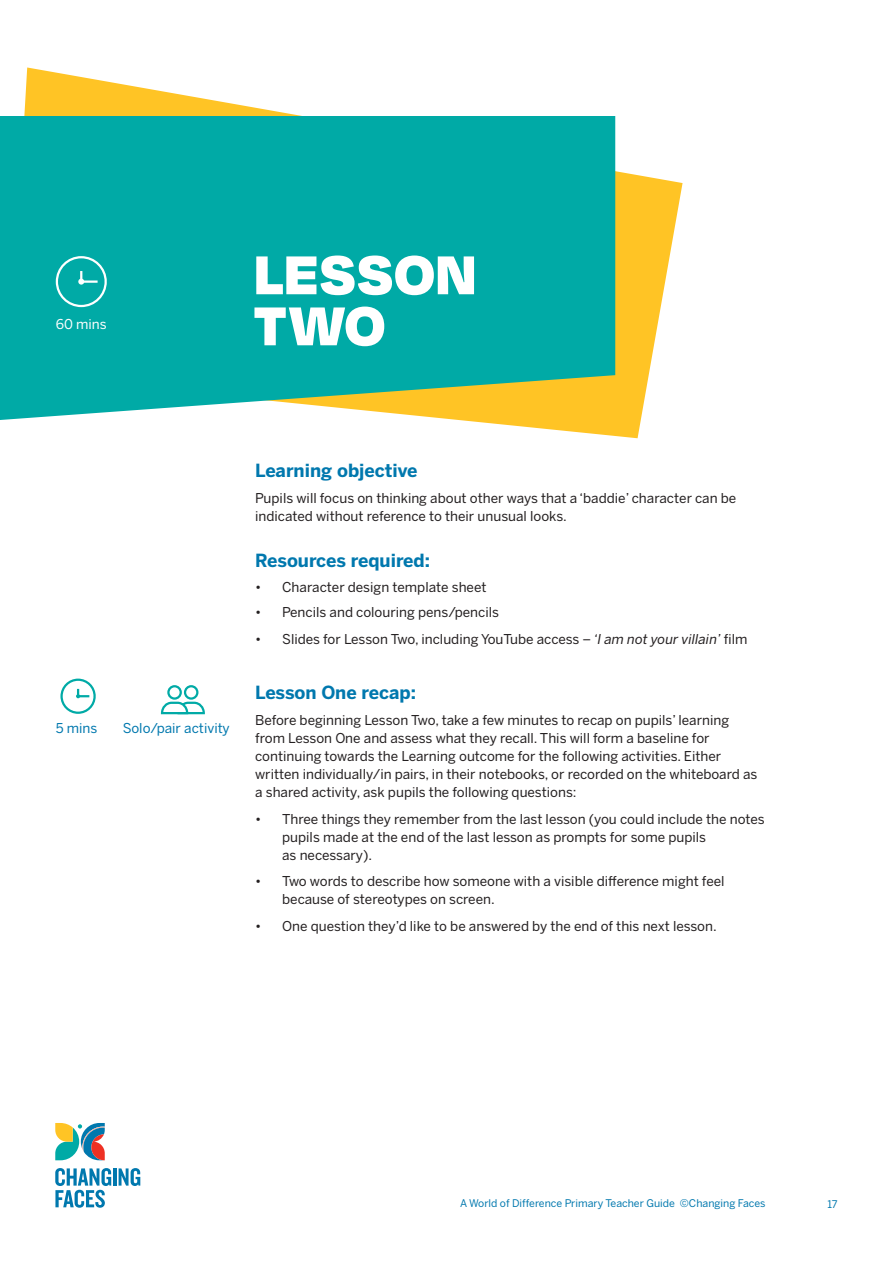
<style>
.page{position:relative;width:893px;height:1263px;background:#fff}
.page>*{position:absolute;margin:0;border:0;box-sizing:border-box;transform-origin:0 0}
.t1{font:900 63px "Degular";letter-spacing:.005em;color:#fff}
.t2{font:700 18px "Benton Sans";color:#0078ae}
.t3{font:13.5px/18px "Benton Sans";color:#231f20}
.t4{font:13.5px "Benton Sans";color:#0078ae}
.t5{font:13.5px "Benton Sans";color:#fff}
.t6{font:10.5px "Benton Sans";color:#0078ae}
.s1{font-style:italic}
</style>
<div class="page">
<hr style="left:113px;top:1168px;width:3px;height:17px;background:#0078ae">
<svg style="left:119px;top:1168px;width:21px;height:18px"></svg>
<svg style="left:55px;top:1168px;width:56px;height:40px"></svg>
<svg style="left:55px;top:1123px;width:50px;height:38px"></svg>
<div style="left:184px;top:685px;width:14px;height:15px;border:2px solid #00aaa6;border-radius:50%"></div>
<svg style="left:24px;top:67px;width:658px;height:371px"></svg>
<svg style="left:0;top:116px;width:615px;height:304px;background:#13ada1"></svg>
<div style="left:56px;top:256px;width:51px;height:51px;border:2px solid #fff;border-radius:50%"></div>
<svg style="left:78px;top:271px;width:6px;height:14px"></svg>
<hr style="left:81px;top:280px;width:17px;height:3px;background:#fff">
<svg style="left:160px;top:701px;width:45px;height:14px"></svg>
<div style="left:60px;top:679px;width:36px;height:35px;border:2px solid #00aaa6;border-radius:50%"></div>
<svg style="left:76px;top:689px;width:13px;height:9px"></svg>
<div style="left:167px;top:685px;width:15px;height:15px;border:2px solid #00aaa6;border-radius:50%"></div>
<p class="t5" style="left:56px;top:316px;width:53px">60 mins</p>
<h1 class="t1" style="left:254px;top:233px;width:224px">LESSON</h1>
<h1 class="t1" style="left:254px;top:284px;width:133px">TWO</h1>
<p class="t4" style="left:56px;top:720px;width:43px">5 mins</p>
<p class="t4" style="left:123px;top:720px;width:109px">Solo/pair activity</p>
<h2 class="t2" style="left:255px;top:459px;width:164px">Learning objective</h2>
<p class="t3" style="left:255px;top:489px;width:483px">Pupils will focus on thinking about other ways that a ‘baddie’ character can be indicated without reference to their unusual looks.</p>
<h2 class="t2" style="left:255px;top:550px;width:177px">Resources required:</h2>
<p class="t3" style="left:255px;top:578px;width:233px">• Character design template sheet</p>
<p class="t3" style="left:255px;top:603px;width:245px">• Pencils and colouring pens/pencils</p>
<p class="t3" style="left:255px;top:630px;width:494px">• Slides for Lesson Two, including YouTube access – <span class="s1">‘I am not your villain’</span> film</p>
<h2 class="t2" style="left:255px;top:681px;width:162px">Lesson One recap:</h2>
<p class="t3" style="left:255px;top:711px;width:504px">Before beginning Lesson Two, take a few minutes to recap on pupils’ learning from Lesson One and assess what they recall. This will form a baseline for continuing towards the Learning outcome for the following activities. Either written individually/in pairs, in their notebooks, or recorded on the whiteboard as a shared activity, ask pupils the following questions:</p>
<p class="t3" style="left:282px;top:810px;width:484px;text-indent:-27px">• Three things they remember from the last lesson (you could include the notes pupils made at the end of the last lesson as prompts for some pupils<br>as necessary).</p>
<p class="t3" style="left:282px;top:872px;width:444px;text-indent:-27px">• Two words to describe how someone with a visible difference might feel because of stereotypes on screen.</p>
<p class="t3" style="left:255px;top:916px;width:463px">• One question they’d like to be answered by the end of this next lesson.</p>
<p class="t6" style="left:460px;top:1197px;width:307px">A World of Difference Primary Teacher Guide ©Changing Faces</p>
<p class="t6" style="left:828px;top:1198px;width:12px">17</p>
</div>
